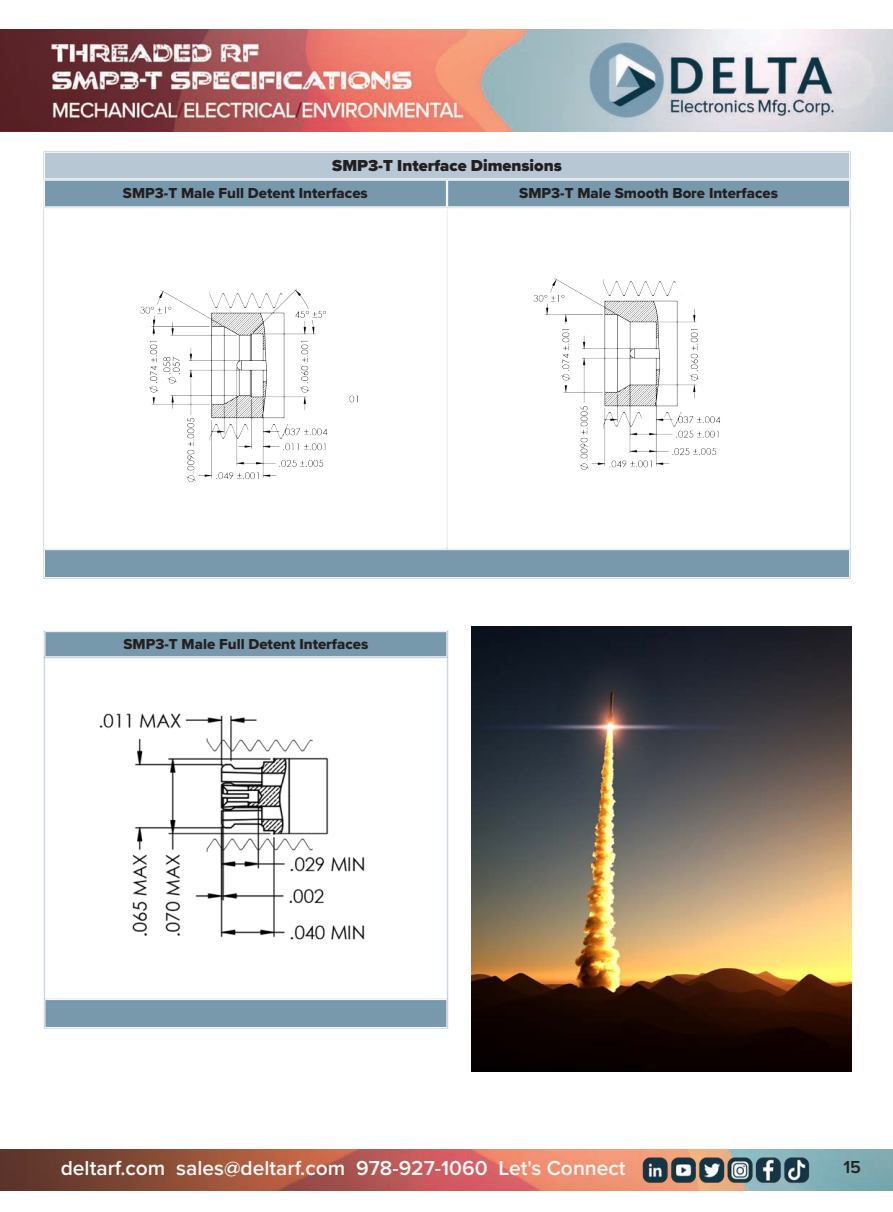
<style>
.page{position:relative;width:893px;height:1212px;background:#fff}
.page>*{position:absolute;margin:0;border:0;box-sizing:border-box;transform-origin:0 0}
.t1{font:600 21px "Proxima Nova";color:#fafafa}
.t2{font:600 18px "Proxima Nova";color:#231f20}
.t3{font:900 16.5px "Proxima Nova";color:#231f20}
.t4{font:15px "Proxima Nova Extrabld";color:#231f20}
</style>
<div class="page">
<img style="left:0;top:29px;width:892px;height:102px">
<img style="left:0;top:1149px;width:893px;height:41px">
<img style="left:634px;top:1149px;width:214px;height:41px">
<div style="left:44px;top:152px;width:806px;height:27px;background:#b7c8d4"></div>
<div style="left:45px;top:181px;width:804px;height:396px;background:#7898ac"></div>
<svg style="left:45px;top:209px;width:804px;height:339px"></svg>
<hr style="left:849px;top:208px;width:2px;height:340px;background:#7898ac">
<hr style="left:43px;top:548px;width:404px;height:2px;background:#7898ac">
<hr style="left:447px;top:548px;width:404px;height:2px;background:#7898ac">
<hr style="left:849px;top:550px;width:2px;height:27px;background:#7898ac">
<hr style="left:43px;top:577px;width:404px;height:2px;background:#7898ac">
<hr style="left:447px;top:577px;width:404px;height:2px;background:#7898ac">
<hr style="left:43px;top:207px;width:404px;height:1px;background:#b7c8d4">
<hr style="left:44px;top:152px;width:403px;height:1px;background:#fff">
<hr style="left:447px;top:152px;width:403px;height:1px;background:#fff">
<hr style="left:43px;top:208px;width:1px;height:341px;background:#fff">
<hr style="left:446px;top:208px;width:1px;height:340px;background:#fff">
<hr style="left:447px;top:208px;width:1px;height:340px;background:#fff">
<hr style="left:849px;top:208px;width:1px;height:340px;background:#fff">
<hr style="left:44px;top:548px;width:402px;height:1px;background:#fff">
<hr style="left:44px;top:549px;width:403px;height:1px;background:#fff">
<hr style="left:43px;top:549px;width:1px;height:30px;background:#fff">
<hr style="left:447px;top:548px;width:403px;height:1px;background:#fff">
<hr style="left:447px;top:549px;width:403px;height:1px;background:#fff">
<svg style="left:849px;top:550px;width:1px;height:27px"></svg>
<hr style="left:44px;top:577px;width:403px;height:1px;background:#fff">
<hr style="left:447px;top:577px;width:403px;height:1px;background:#fff">
<svg style="left:43px;top:151px;width:2px;height:57px"></svg>
<svg style="left:446px;top:180px;width:2px;height:27px"></svg>
<svg style="left:849px;top:151px;width:2px;height:57px"></svg>
<hr style="left:44px;top:207px;width:402px;height:1px;background:#fff">
<hr style="left:43px;top:208px;width:404px;height:1px;background:#fff">
<hr style="left:447px;top:207px;width:403px;height:1px;background:#fff">
<hr style="left:447px;top:208px;width:404px;height:1px;background:#fff">
<img style="left:100px;top:245px;width:257px;height:255px">
<div style="left:46px;top:632px;width:401px;height:395px;background:#7898ac"></div>
<div style="left:44px;top:657px;width:404px;height:342px;background:#fff"></div>
<hr style="left:44px;top:658px;width:1px;height:340px;background:#7898ac">
<hr style="left:44px;top:998px;width:404px;height:2px;background:#7898ac">
<hr style="left:44px;top:1027px;width:404px;height:2px;background:#7898ac">
<hr style="left:44px;top:657px;width:404px;height:1px;background:#7898ac">
<hr style="left:45px;top:998px;width:402px;height:1px;background:#fff">
<hr style="left:45px;top:999px;width:402px;height:1px;background:#fff">
<svg style="left:44px;top:1000px;width:2px;height:27px"></svg>
<svg style="left:447px;top:1000px;width:1px;height:27px"></svg>
<hr style="left:45px;top:1027px;width:402px;height:1px;background:#fff">
<hr style="left:44px;top:1028px;width:404px;height:1px;background:#fff">
<svg style="left:43px;top:630px;width:3px;height:27px"></svg>
<svg style="left:447px;top:630px;width:2px;height:27px"></svg>
<hr style="left:45px;top:656px;width:402px;height:1px;background:#fff">
<img style="left:99px;top:713px;width:266px;height:227px">
<img style="left:511px;top:248px;width:243px;height:238px">
<img style="left:471px;top:626px;width:380px;height:445px">
<p class="t3" style="left:332px;top:153px;width:231px">SMP3-T Interface Dimensions</p>
<p class="t4" style="left:123px;top:182px;width:246px">SMP3-T Male Full Detent Interfaces</p>
<p class="t4" style="left:519px;top:182px;width:260px">SMP3-T Male Smooth Bore Interfaces</p>
<p class="t4" style="left:123px;top:633px;width:246px">SMP3-T Male Full Detent Interfaces</p>
<p class="t1" style="left:61px;top:1152px;width:566px">deltarf.com sales@deltarf.com 978-927-1060 Let's Connect</p>
<p class="t2" style="left:843px;top:1154px;width:19px">15</p>
</div>
